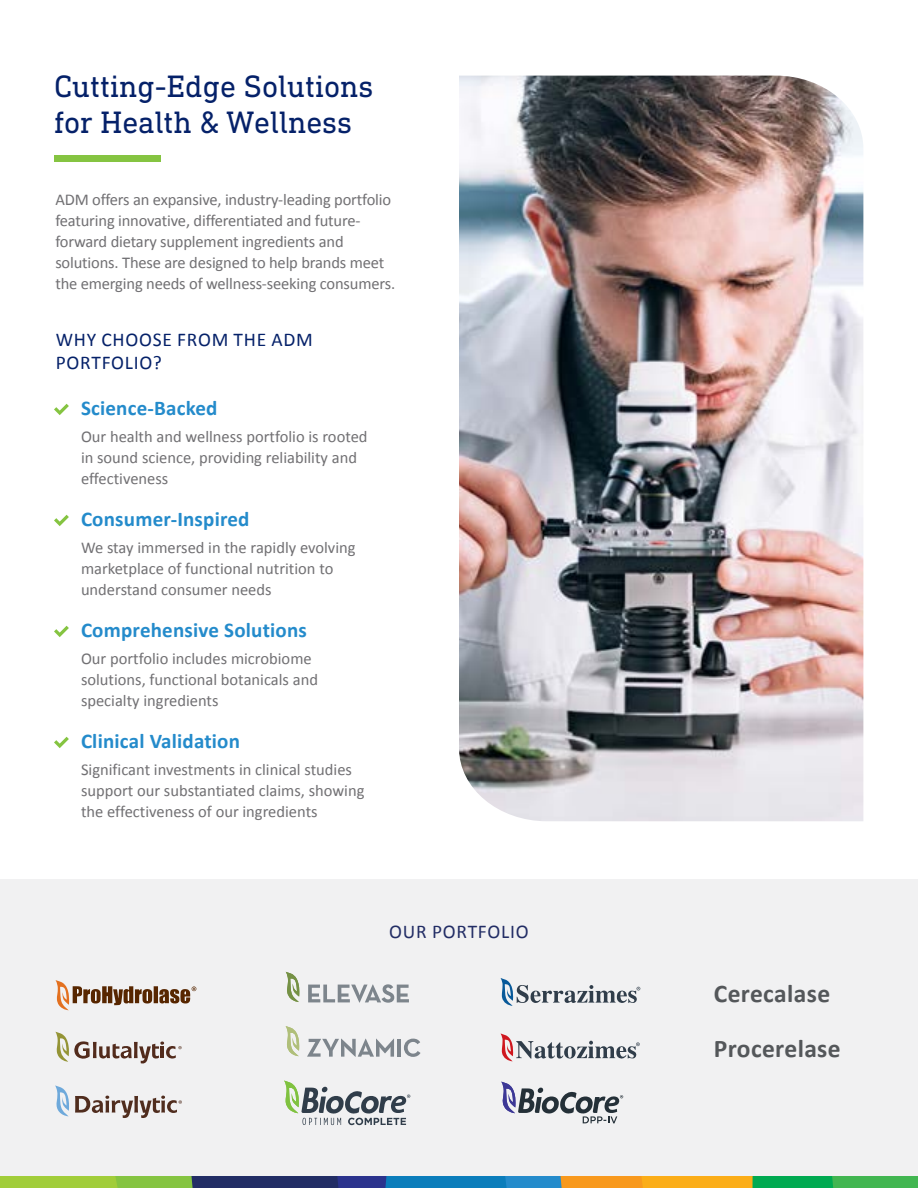
<style>
.page{position:relative;width:918px;height:1188px;background:#fff}
.page>*{position:absolute;margin:0;border:0;box-sizing:border-box;transform-origin:0 0}
.t1{font:31.5px/36px "DIN Next Slab Pro";color:#052169}
.t2{font:700 25.5px/54.9px "Calibri";letter-spacing:.015em;color:#54575a}
.t3{font:700 21px "Calibri";letter-spacing:.01em;color:#248bcb}
.t4{font:19.5px/22.5px "Calibri";letter-spacing:.04em;color:#052169}
.t5{font:19.5px "Calibri";letter-spacing:.04em;color:#222d65}
.t6{font:16.5px/21px "Calibri";color:#717073}
</style>
<div class="page">
<div style="left:0;top:879px;width:918px;height:309px;background:#f1f1f2"></div>
<img style="left:459px;top:76px;width:404px;height:745px">
<svg style="left:0;top:1176px;width:918px;height:12px;background:#648e5c"></svg>
<div style="left:54px;top:155px;width:107px;height:7px;background:#85c441"></div>
<svg style="left:54px;top:404px;width:15px;height:11px"></svg>
<svg style="left:54px;top:515px;width:15px;height:11px"></svg>
<svg style="left:54px;top:626px;width:15px;height:11px"></svg>
<svg style="left:54px;top:737px;width:15px;height:11px"></svg>
<svg style="left:55px;top:1085px;width:127px;height:33px"></svg>
<svg style="left:56px;top:1032px;width:126px;height:32px"></svg>
<svg style="left:56px;top:980px;width:140px;height:30px"></svg>
<svg style="left:286px;top:972px;width:13px;height:30px"></svg>
<svg style="left:308px;top:984px;width:101px;height:19px"></svg>
<svg style="left:307px;top:1039px;width:87px;height:18px"></svg>
<hr style="left:397px;top:1039px;width:4px;height:18px;background:#7d858c">
<svg style="left:404px;top:1039px;width:17px;height:18px"></svg>
<svg style="left:286px;top:1026px;width:13px;height:30px"></svg>
<svg style="left:284px;top:1081px;width:126px;height:44px"></svg>
<svg style="left:501px;top:1082px;width:122px;height:42px"></svg>
<svg style="left:501px;top:978px;width:139px;height:28px"></svg>
<svg style="left:501px;top:1033px;width:139px;height:28px"></svg>
<h1 class="t1" style="left:54px;top:68px;width:321px">Cutting-Edge Solutions for Health &amp; Wellness</h1>
<p class="t6" style="left:55px;top:189px;width:341px">ADM offers an expansive, industry-leading portfolio featuring innovative, differentiated and future&shy;forward dietary supplement ingredients and solutions. These are designed to help brands meet the emerging needs of wellness-seeking consumers.</p>
<p class="t4" style="left:56px;top:328px;width:259px">WHY CHOOSE FROM THE ADM<br>PORTFOLIO?</p>
<p class="t3" style="left:81px;top:393px;width:138px">Science-Backed</p>
<p class="t6" style="left:81px;top:426px;width:288px">Our health and wellness portfolio is rooted in sound science, providing reliability and effectiveness</p>
<p class="t3" style="left:81px;top:504px;width:170px">Consumer-Inspired</p>
<p class="t6" style="left:81px;top:537px;width:276px">We stay immersed in the rapidly evolving marketplace of functional nutrition to understand consumer needs</p>
<p class="t3" style="left:81px;top:615px;width:227px">Comprehensive Solutions</p>
<p class="t6" style="left:81px;top:648px;width:239px">Our portfolio includes microbiome solutions, functional botanicals and specialty ingredients</p>
<p class="t3" style="left:81px;top:726px;width:161px">Clinical Validation</p>
<p class="t6" style="left:81px;top:759px;width:285px">Significant investments in clinical studies support our substantiated claims, showing the effectiveness of our ingredients</p>
<p class="t5" style="left:389px;top:918px;width:141px">OUR PORTFOLIO</p>
<h2 class="t2" style="left:714px;top:965px;width:128px">Cerecalase<br>Procerelase</h2>
</div>
